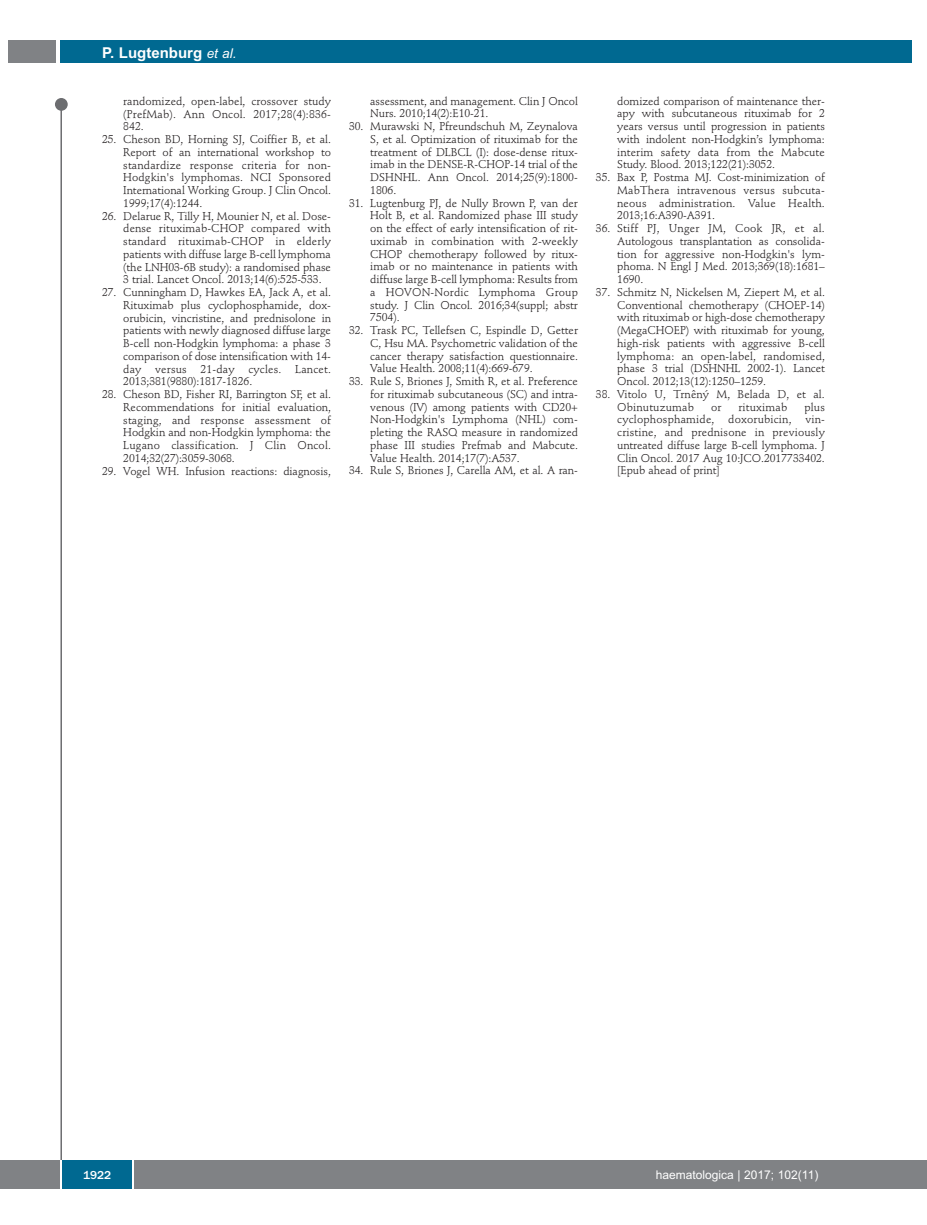
<style>
.page{position:relative;width:927px;height:1225px;background:#fff}
.page>*{position:absolute;margin:0;border:0;box-sizing:border-box;transform-origin:0 0}
.t1{font:700 15px "Arial";color:#fff}
.t2{font:12px "Arial";color:#fff}
.t3{font:500 12px "Franklin Gothic";color:#fff}
.t4{font:11.25px/12.8px "Stempel Schneidler";letter-spacing:-.005em;color:#231f20;text-align:justify}
.t5{font:11.25px "Stempel Schneidler";letter-spacing:.015em;color:#231f20}
.s1{font-weight:400;font-style:italic;font-size:13.5px}
</style>
<div class="page">
<div style="left:911px;top:1160px;width:16px;height:28px;background:#808285"></div>
<div style="left:55px;top:98px;width:13px;height:13px;background:#6c6d70;border-radius:50%"></div>
<hr style="left:60px;top:101px;width:2px;height:1061px;background:#6c6d70">
<div style="left:60px;top:40px;width:852px;height:22px;background:#006991"></div>
<div style="left:9px;top:40px;width:47px;height:22px;background:#808285"></div>
<div style="left:0;top:1160px;width:911px;height:28px;background:#808285"></div>
<div style="left:62px;top:1160px;width:71px;height:28px;background:#006991"></div>
<hr style="left:60px;top:1160px;width:2px;height:28px;background:#fff">
<svg style="left:133px;top:1160px;width:1px;height:28px"></svg>
<h1 class="t1" style="left:102px;top:44px;width:136px">P. Lugtenburg <span class="s1">et al.</span></h1>
<p class="t4" style="left:123px;top:96px;width:209px">randomized, open-label, crossover study (PrefMab). Ann Oncol. 2017;28(4):836- 842.</p>
<p class="t4" style="left:123px;top:134px;width:209px;text-indent:-21px">25. Cheson BD, Horning SJ, Coiffier B, et al.<br>Report of an international workshop to standardize response criteria for non-Hodgkin's lymphomas. NCI Sponsored International Working Group. J Clin Oncol.<br>1999;17(4):1244.</p>
<p class="t4" style="left:123px;top:210px;width:209px;text-indent:-21px">26. Delarue R, Tilly H, Mounier N, et al. Dose&shy;dense rituximab-CHOP compared with standard rituximab-CHOP in elderly patients with diffuse large B-cell lymphoma (the LNH03-6B study): a randomised phase 3 trial. Lancet Oncol. 2013;14(6):525-533.</p>
<p class="t4" style="left:123px;top:287px;width:209px;text-indent:-21px">27. Cunningham D, Hawkes EA, Jack A, et al.<br>Rituximab plus cyclophosphamide, dox&shy;orubicin, vincristine, and prednisolone in patients with newly diagnosed diffuse large B-cell non-Hodgkin lymphoma: a phase 3 comparison of dose intensification with 14- day versus 21-day cycles. Lancet.<br>2013;381(9880):1817-1826.</p>
<p class="t4" style="left:123px;top:389px;width:209px;text-indent:-21px">28. Cheson BD, Fisher RI, Barrington SF, et al.<br>Recommendations for initial evaluation, staging, and response assessment of Hodgkin and non-Hodgkin lymphoma: the Lugano classification. J Clin Oncol.<br>2014;32(27):3059-3068.</p>
<p class="t4" style="left:102px;top:465px;width:230px">29. Vogel WH. Infusion reactions: diagnosis,</p>
<p class="t4" style="left:370px;top:96px;width:209px">assessment, and management. Clin J Oncol<br>Nurs. 2010;14(2):E10-21.</p>
<p class="t4" style="left:370px;top:121px;width:209px;text-indent:-21px">30. Murawski N, Pfreundschuh M, Zeynalova S, et al. Optimization of rituximab for the treatment of DLBCL (I): dose-dense ritux&shy;imab in the DENSE-R-CHOP-14 trial of the DSHNHL. Ann Oncol. 2014;25(9):1800- 1806.</p>
<p class="t4" style="left:370px;top:198px;width:209px;text-indent:-21px">31. Lugtenburg PJ, de Nully Brown P, van der Holt B, et al. Randomized phase III study on the effect of early intensification of rit&shy;uximab in combination with 2-weekly CHOP chemotherapy followed by ritux&shy;imab or no maintenance in patients with diffuse large B-cell lymphoma: Results from a HOVON-Nordic Lymphoma Group study. J Clin Oncol. 2016;34(suppl; abstr 7504).</p>
<p class="t4" style="left:370px;top:325px;width:209px;text-indent:-21px">32. Trask PC, Tellefsen C, Espindle D, Getter C, Hsu MA. Psychometric validation of the cancer therapy satisfaction questionnaire.<br>Value Health. 2008;11(4):669-679.</p>
<p class="t4" style="left:370px;top:376px;width:209px;text-indent:-21px">33. Rule S, Briones J, Smith R, et al. Preference for rituximab subcutaneous (SC) and intra&shy;venous (IV) among patients with CD20+ Non-Hodgkin's Lymphoma (NHL) com&shy;pleting the RASQ measure in randomized phase III studies Prefmab and Mabcute.<br>Value Health. 2014;17(7):A537.</p>
<p class="t4" style="left:349px;top:465px;width:230px">34. Rule S, Briones J, Carella AM, et al. A ran-</p>
<p class="t4" style="left:617px;top:95px;width:209px">domized comparison of maintenance ther&shy;apy with subcutaneous rituximab for 2 years versus until progression in patients with indolent non-Hodgkin’s lymphoma: interim safety data from the Mabcute Study. Blood. 2013;122(21):3052.</p>
<p class="t4" style="left:617px;top:172px;width:209px;text-indent:-21px">35. Bax P, Postma MJ. Cost-minimization of MabThera intravenous versus subcuta&shy;neous administration. Value Health.<br>2013;16:A390-A391.</p>
<p class="t4" style="left:617px;top:223px;width:209px;text-indent:-21px">36. Stiff PJ, Unger JM, Cook JR, et al.<br>Autologous transplantation as consolida&shy;tion for aggressive non-Hodgkin's lym&shy;phoma. N Engl J Med. 2013;369(18):1681– 1690.</p>
<p class="t4" style="left:617px;top:287px;width:209px;text-indent:-21px">37. Schmitz N, Nickelsen M, Ziepert M, et al.<br>Conventional chemotherapy (CHOEP-14) with rituximab or high-dose chemotherapy (MegaCHOEP) with rituximab for young, high-risk patients with aggressive B-cell lymphoma: an open-label, randomised, phase 3 trial (DSHNHL 2002-1). Lancet Oncol. 2012;13(12):1250–1259.</p>
<p class="t4" style="left:617px;top:389px;width:209px;text-indent:-21px">38. Vitolo U, Trnêný M, Belada D, et al.<br>Obinutuzumab</p>
<p class="t4" style="left:617px;top:401px;width:209px;text-indent:187px">plus cyclophosphamide, doxorubicin, vin&shy;cristine, and prednisone in previously untreated diffuse large B-cell lymphoma. J Clin Oncol. 2017 Aug 10:JCO.2017733402. [Epub ahead of print]</p>
<p class="t4" style="left:711px;top:401px;width:12px">or</p>
<p class="t5" style="left:738px;top:402px;width:50px">rituximab</p>
<p class="t3" style="left:83px;top:1167px;width:30px">1922</p>
<p class="t2" style="left:656px;top:1167px;width:164px">haematologica | 2017; 102(11)</p>
</div>
